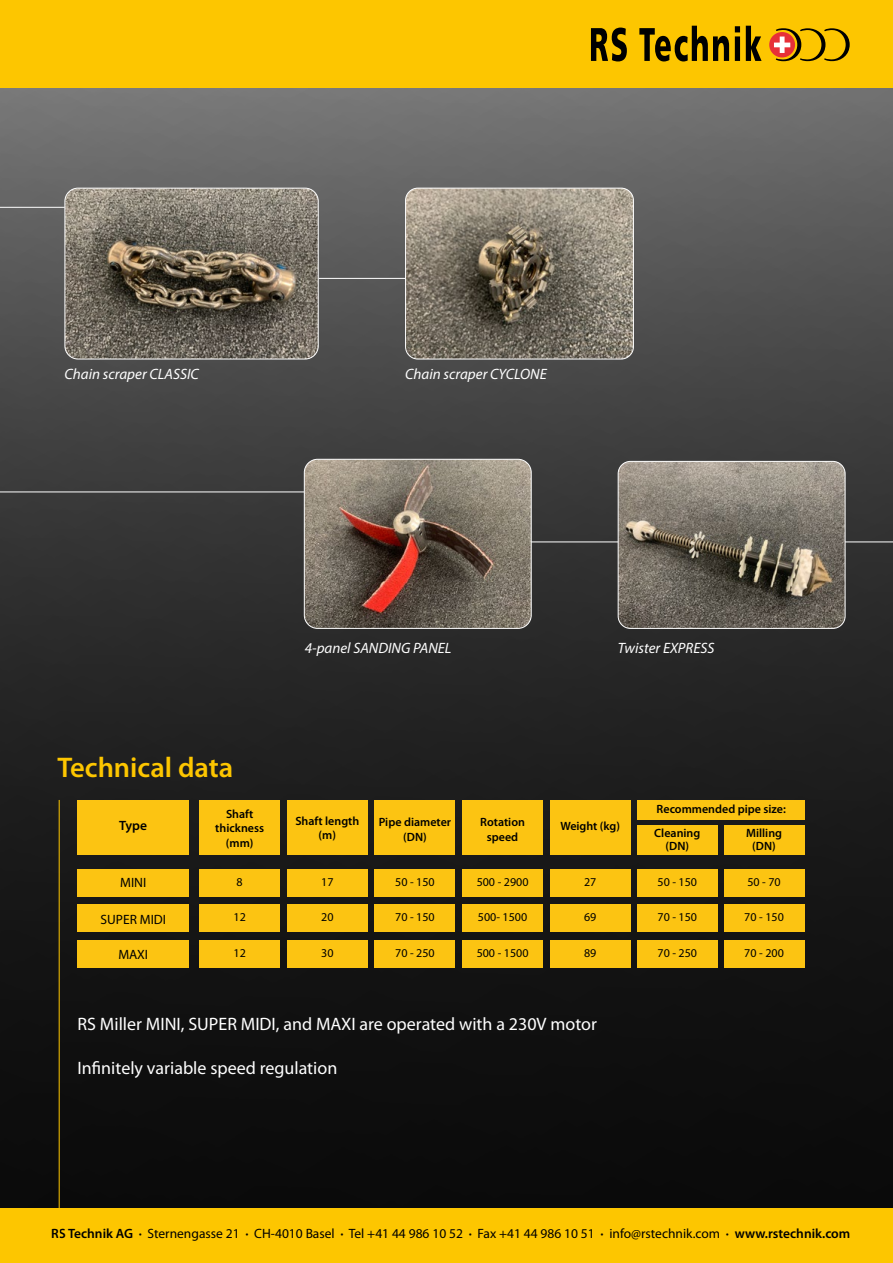
<style>
.page{position:relative;width:893px;height:1263px;background:#fff}
.page>*{position:absolute;margin:0;border:0;box-sizing:border-box;transform-origin:0 0}
.t1{font:600 28.5px "Myriad Pro";color:#fdc600}
.t2{font:18px "Myriad Pro";color:#fff}
.t3{font:italic 15px "Myriad Pro";color:#fff}
.t4{font:13.5px "Myriad Pro";color:#000}
.t5{font:600 13.5px "Myriad Pro";color:#000}
.t6{font:600 12px/14.4px "Myriad Pro";color:#000;text-align:center}
.t7{font:12px "Myriad Pro";color:#000}
.s1{font-weight:600}
</style>
<div class="page">
<img style="left:0;top:87px;width:893px;height:1122px">
<div style="left:0;top:0;width:893px;height:87px;background:#fdc600"></div>
<svg style="left:591px;top:26px;width:259px;height:35px"></svg>
<div style="left:0;top:1209px;width:893px;height:54px;background:#fdc600"></div>
<svg style="left:0;top:491px;width:305px;height:178px;background:#313131"></svg>
<hr style="left:318px;top:278px;width:87px;height:1px;background:#fff">
<hr style="left:59px;top:800px;width:1px;height:463px;background:#fdc600">
<img style="left:65px;top:188px;width:253px;height:171px">
<div style="left:65px;top:188px;width:253px;height:171px;border:1px solid #fff;border-radius:13px"></div>
<img style="left:406px;top:188px;width:227px;height:171px">
<div style="left:405px;top:188px;width:229px;height:171px;border:1px solid #fff;border-radius:12px"></div>
<div style="left:199px;top:800px;width:81px;height:54px;background:#fcc412"></div>
<div style="left:287px;top:800px;width:81px;height:54px;background:#fcc412"></div>
<div style="left:375px;top:800px;width:80px;height:54px;background:#fcc412"></div>
<div style="left:462px;top:800px;width:81px;height:54px;background:#fcc412"></div>
<div style="left:550px;top:800px;width:80px;height:54px;background:#fcc412"></div>
<div style="left:637px;top:825px;width:81px;height:29px;background:#fcc412"></div>
<div style="left:724px;top:825px;width:80px;height:29px;background:#fcc412"></div>
<div style="left:637px;top:800px;width:167px;height:19px;background:#fcc412"></div>
<div style="left:77px;top:869px;width:112px;height:27px;background:#fcc412"></div>
<div style="left:77px;top:904px;width:112px;height:28px;background:#fcc412"></div>
<div style="left:77px;top:940px;width:112px;height:27px;background:#fcc412"></div>
<div style="left:77px;top:800px;width:112px;height:54px;background:#fcc412"></div>
<div style="left:199px;top:869px;width:81px;height:27px;background:#fcc412"></div>
<div style="left:287px;top:869px;width:81px;height:27px;background:#fcc412"></div>
<div style="left:375px;top:869px;width:80px;height:27px;background:#fcc412"></div>
<div style="left:462px;top:869px;width:81px;height:27px;background:#fcc412"></div>
<div style="left:550px;top:869px;width:80px;height:27px;background:#fcc412"></div>
<div style="left:637px;top:869px;width:81px;height:27px;background:#fcc412"></div>
<div style="left:724px;top:869px;width:80px;height:27px;background:#fcc412"></div>
<div style="left:199px;top:904px;width:81px;height:28px;background:#fcc412"></div>
<div style="left:287px;top:904px;width:81px;height:28px;background:#fcc412"></div>
<div style="left:375px;top:904px;width:80px;height:28px;background:#fcc412"></div>
<div style="left:462px;top:904px;width:81px;height:28px;background:#fcc412"></div>
<div style="left:550px;top:904px;width:80px;height:28px;background:#fcc412"></div>
<div style="left:637px;top:904px;width:81px;height:28px;background:#fcc412"></div>
<div style="left:724px;top:904px;width:80px;height:28px;background:#fcc412"></div>
<div style="left:199px;top:940px;width:81px;height:27px;background:#fcc412"></div>
<div style="left:287px;top:940px;width:81px;height:27px;background:#fcc412"></div>
<div style="left:375px;top:940px;width:80px;height:27px;background:#fcc412"></div>
<div style="left:462px;top:940px;width:81px;height:27px;background:#fcc412"></div>
<div style="left:550px;top:940px;width:80px;height:27px;background:#fcc412"></div>
<div style="left:637px;top:940px;width:81px;height:27px;background:#fcc412"></div>
<div style="left:724px;top:940px;width:80px;height:27px;background:#fcc412"></div>
<hr style="left:519px;top:542px;width:374px;height:1px;background:#fff">
<img style="left:618px;top:461px;width:227px;height:167px">
<div style="left:618px;top:461px;width:227px;height:168px;border:1px solid #fff;border-radius:12px"></div>
<img style="left:304px;top:459px;width:227px;height:169px">
<div style="left:304px;top:459px;width:227px;height:170px;border:1px solid #fff;border-radius:13px"></div>
<hr style="left:0;top:207px;width:65px;height:1px;background:#fff">
<p class="t3" style="left:65px;top:365px;width:136px">Chain scraper CLASSIC</p>
<p class="t3" style="left:405px;top:365px;width:143px">Chain scraper CYCLONE</p>
<h1 class="t1" style="left:57px;top:749px;width:178px">Technical data</h1>
<p class="t3" style="left:305px;top:639px;width:148px">4-panel SANDING PANEL</p>
<p class="t3" style="left:618px;top:639px;width:98px">Twister EXPRESS</p>
<p class="t5" style="left:119px;top:817px;width:30px">Type</p>
<p class="t6" style="left:215px;top:806px;width:50px">Shaft thickness (mm)</p>
<p class="t6" style="left:295px;top:813px;width:65px">Shaft length (m)</p>
<p class="t6" style="left:379px;top:815px;width:74px">Pipe diameter (DN)</p>
<p class="t6" style="left:480px;top:815px;width:46px">Rotation speed</p>
<p class="t6" style="left:560px;top:819px;width:61px">Weight (kg)</p>
<p class="t6" style="left:657px;top:802px;width:131px">Recommended pipe size:</p>
<p class="t6" style="left:654px;top:826px;width:48px;line-height:13.5px">Cleaning (DN)</p>
<p class="t6" style="left:746px;top:826px;width:38px;line-height:13.5px">Milling (DN)</p>
<p class="t4" style="left:120px;top:874px;width:28px">MINI</p>
<p class="t4" style="left:101px;top:911px;width:67px">SUPER MIDI</p>
<p class="t4" style="left:118px;top:946px;width:31px">MAXI</p>
<p class="t7" style="left:237px;top:874px;width:8px">8</p>
<p class="t7" style="left:321px;top:874px;width:14px">17</p>
<p class="t7" style="left:395px;top:874px;width:41px">50 - 150</p>
<p class="t7" style="left:477px;top:874px;width:53px">500 - 2900</p>
<p class="t7" style="left:584px;top:874px;width:14px">27</p>
<p class="t7" style="left:658px;top:874px;width:41px">50 - 150</p>
<p class="t7" style="left:747px;top:874px;width:35px">50 - 70</p>
<p class="t7" style="left:234px;top:910px;width:14px">12</p>
<p class="t7" style="left:321px;top:910px;width:14px">20</p>
<p class="t7" style="left:395px;top:910px;width:41px">70 - 150</p>
<p class="t7" style="left:478px;top:910px;width:51px">500- 1500</p>
<p class="t7" style="left:584px;top:910px;width:14px">69</p>
<p class="t7" style="left:658px;top:910px;width:41px">70 - 150</p>
<p class="t7" style="left:744px;top:910px;width:41px">70 - 150</p>
<p class="t7" style="left:234px;top:945px;width:14px">12</p>
<p class="t7" style="left:321px;top:945px;width:14px">30</p>
<p class="t7" style="left:395px;top:945px;width:41px">70 - 250</p>
<p class="t7" style="left:477px;top:945px;width:53px">500 - 1500</p>
<p class="t7" style="left:584px;top:945px;width:14px">89</p>
<p class="t7" style="left:658px;top:945px;width:41px">70 - 250</p>
<p class="t7" style="left:744px;top:945px;width:41px">70 - 200</p>
<h2 class="t2" style="left:77px;top:1013px;width:521px">RS Miller MINI, SUPER MIDI, and MAXI are operated with a 230V motor</h2>
<h2 class="t2" style="left:77px;top:1057px;width:261px">Infinitely variable speed regulation</h2>
<p class="t4" style="left:51px;top:1225px;width:801px"><span class="s1">RS Technik AG ∙</span> Sternengasse 21 <span class="s1">∙</span> CH-4010 Basel <span class="s1">∙</span> Tel +41 44 986 10 52 <span class="s1">∙</span> Fax +41 44 986 10 51 <span class="s1">∙</span> info@rstechnik.com <span class="s1">∙ www.rstechnik.com</span></p>
</div>
